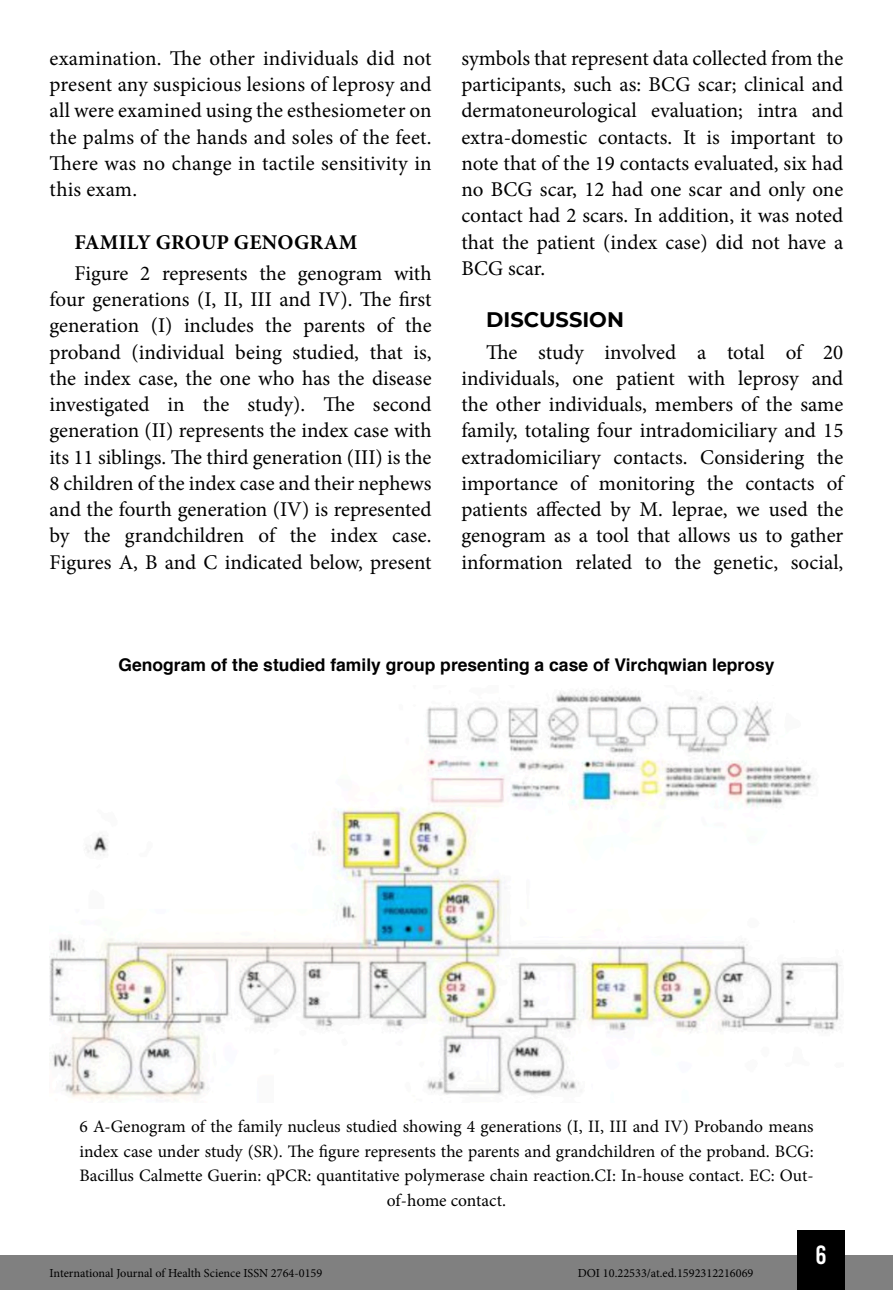
<style>
.page{position:relative;width:893px;height:1290px;background:#fff}
.page>*{position:absolute;margin:0;border:0;box-sizing:border-box;transform-origin:0 0}
.t1{font:26.25px "Bebas Kai";color:#fff}
.Texto_1{font:21px/26.2px "Minion Pro";color:#000;text-align:justify}
.Sub_título{font:700 21px "Minion Pro";letter-spacing:.01em;color:#000}
.Título_1{font:700 21px "Montserrat";color:#000}
.Info_Imagem{font:17.5px/24.5px "Minion Pro";color:#000;text-align:center}
.imagens_graf_tab{font:700 17.5px "Helvetica";color:#000}
.t2{font:12.25px "Minion Pro";color:#000}
</style>
<div class="page">
<div style="left:0;top:1255px;width:893px;height:35px;background:#808080"></div>
<div style="left:797px;top:1230px;width:48px;height:60px;background:#000"></div>
<img style="left:50px;top:690px;width:792px;height:410px">
<p class="Texto_1" style="left:50px;top:45px;width:384px">examination. The other individuals did not present any suspicious lesions of leprosy and all were examined using the esthesiometer on the palms of the hands and soles of the feet.<br>There was no change in tactile sensitivity in this exam.</p>
<p class="Sub_título" style="left:75px;top:227px;width:284px">FAMILY GROUP GENOGRAM</p>
<p class="Texto_1" style="left:50px;top:260px;width:384px;text-indent:25px">Figure 2 represents the genogram with four generations (I, II, III and IV). The first generation (I) includes the parents of the proband (individual being studied, that is, the index case, the one who has the disease investigated in the study). The second generation (II) represents the index case with its 11 siblings. The third generation (III) is the 8 children of the index case and their nephews and the fourth generation (IV) is represented by the grandchildren of the index case.<br>Figures A, B and C indicated below, present</p>
<p class="Texto_1" style="left:461px;top:45px;width:384px">symbols that represent data collected from the participants, such as: BCG scar; clinical and dermatoneurological evaluation; intra and extra-domestic contacts. It is important to note that of the 19 contacts evaluated, six had no BCG scar, 12 had one scar and only one contact had 2 scars. In addition, it was noted that the patient (index case) did not have a BCG scar.</p>
<p class="Título_1" style="left:486px;top:305px;width:139px">DISCUSSION</p>
<p class="Texto_1" style="left:461px;top:339px;width:384px;text-indent:25px">The study involved a total of 20 individuals, one patient with leprosy and the other individuals, members of the same family, totaling four intradomiciliary and 15 extradomiciliary contacts. Considering the importance of monitoring the contacts of patients affected by M. leprae, we used the genogram as a tool that allows us to gather information related to the genetic, social,</p>
<p class="imagens_graf_tab" style="left:118px;top:650px;width:658px">Genogram of the studied family group presenting a case of Virchqwian leprosy</p>
<p class="Info_Imagem" style="left:79px;top:1114px;width:736px">6 A-Genogram of the family nucleus studied showing 4 generations (I, II, III and IV) Probando means index case under study (SR). The figure represents the parents and grandchildren of the proband. BCG:<br>Bacillus Calmette Guerin: qPCR: quantitative polymerase chain reaction.CI: In-house contact. EC: Out&shy;of-home contact.</p>
<p class="t2" style="left:50px;top:1265px;width:274px">International Journal of Health Science ISSN 2764-0159</p>
<p class="t2" style="left:578px;top:1265px;width:177px">DOI 10.22533/at.ed.1592312216069</p>
<p class="t1" style="left:815px;top:1241px;width:13px">6</p>
</div>
